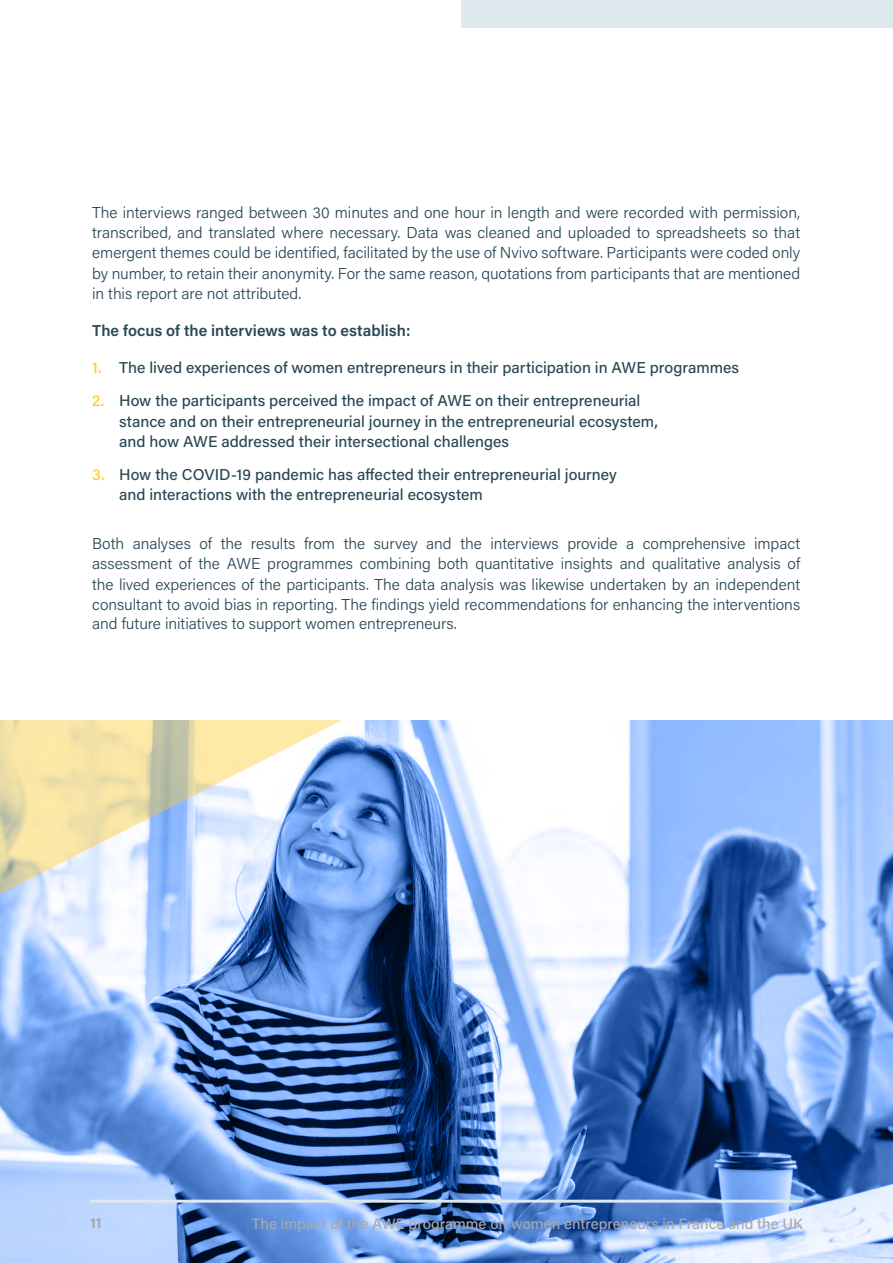
<style>
.page{position:relative;width:893px;height:1263px;background:#fff}
.page>*{position:absolute;margin:0;border:0;box-sizing:border-box;transform-origin:0 0}
.Headline_21_25_Left{font:300 15.75px/20.2px "Acumin Pro";letter-spacing:-.005em;color:#284854;text-align:justify}
.t1{font:500 15.75px/20.2px "Acumin Pro";color:#284854}
.Headline_21_25_Left-2{font:600 15.75px "Acumin Pro";color:#284854}
.t2{font:500 15px "Acumin Pro";color:#a8a9ad}
.t3{font:700 15px "Acumin Pro";color:#a8a9ad}
.s1{color:#feca26}
</style>
<div class="page">
<div style="left:461px;top:0;width:432px;height:28px;background:#dee9ee"></div>
<svg style="left:342px;top:720px;width:551px;height:543px;background:#7e9fd3"></svg>
<svg style="left:0;top:720px;width:342px;height:543px;background:#9eb6d7"></svg>
<hr style="left:90px;top:1200px;width:713px;height:3px;background:#dee9ee">
<p class="Headline_21_25_Left" style="left:92px;top:202px;width:710px">The interviews ranged between 30 minutes and one hour in length and were recorded with permission, transcribed, and translated where necessary. Data was cleaned and uploaded to spreadsheets so that emergent themes could be identified, facilitated by the use of Nvivo software. Participants were coded only by number, to retain their anonymity. For the same reason, quotations from participants that are mentioned in this report are not attributed.</p>
<p class="Headline_21_25_Left-2" style="left:92px;top:320px;width:320px">The focus of the interviews was to establish:</p>
<p class="t1" style="left:92px;top:357px;width:648px"><span class="s1">1.</span> The lived experiences of women entrepreneurs in their participation in AWE programmes</p>
<p class="t1" style="left:119px;top:390px;width:540px;text-indent:-27px"><span class="s1">2.</span> How the participants perceived the impact of AWE on their entrepreneurial stance and on their entrepreneurial journey in the entrepreneurial ecosystem, and how AWE addressed their intersectional challenges</p>
<p class="t1" style="left:119px;top:463px;width:499px;text-indent:-27px"><span class="s1">3.</span> How the COVID-19 pandemic has affected their entrepreneurial journey and interactions with the entrepreneurial ecosystem</p>
<p class="Headline_21_25_Left" style="left:92px;top:533px;width:710px">Both analyses of the results from the survey and the interviews provide a comprehensive impact assessment of the AWE programmes combining both quantitative insights and qualitative analysis of the lived experiences of the participants. The data analysis was likewise undertaken by an independent consultant to avoid bias in reporting. The findings yield recommendations for enhancing the interventions and future initiatives to support women entrepreneurs.</p>
<p class="t3" style="left:90px;top:1212px;width:13px">11</p>
<p class="t2" style="left:252px;top:1213px;width:553px">The impact of the AWE programme on women entrepreneurs in France and the UK</p>
</div>
